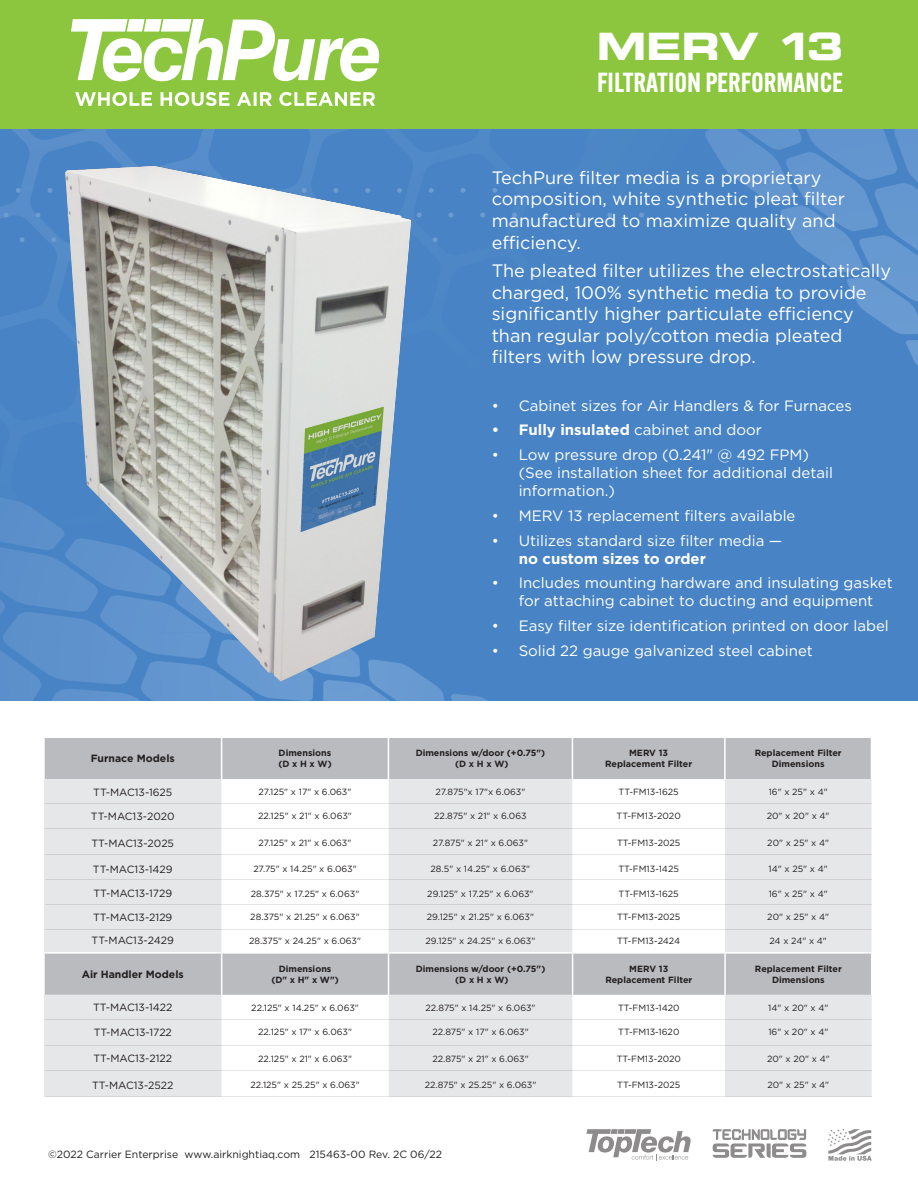
<style>
.page{position:relative;width:918px;height:1188px;background:#fff}
.page>*{position:absolute;margin:0;border:0;box-sizing:border-box;transform-origin:0 0}
.t1{font:700 expanded 37.5px "Square 721 BT";letter-spacing:-.01em;color:#fff}
.t2{font:600 27px "Alternate Gothic ATF";color:#fff}
.t3{font:18px/21.6px "Gotham";color:#fff}
.t4{font:15px/18px "Gotham";color:#fff}
.t5{font:700 15px "Gotham";color:#fff}
.t6{font:10.5px "Gotham";color:#231f20}
.t7{font:700 10.5px "Gotham";color:#231f20}
.t8{font:9px "Gotham";color:#231f20}
.t9{font:700 9px/10.8px "Gotham";color:#231f20;text-align:center}
.s1{font-weight:400}
.s2{font-weight:700}
</style>
<div class="page">
<img style="left:0;top:450px;width:918px;height:251px">
<img style="left:0;top:128px;width:918px;height:322px">
<div style="left:0;top:0;width:918px;height:128px;background:#8bc63e"></div>
<img style="left:65px;top:166px;width:346px;height:515px">
<svg style="left:828px;top:1129px;width:44px;height:32px"></svg>
<svg style="left:586px;top:1129px;width:105px;height:32px"></svg>
<svg style="left:713px;top:1129px;width:93px;height:29px"></svg>
<svg style="left:71px;top:19px;width:308px;height:62px"></svg>
<svg style="left:75px;top:92px;width:300px;height:14px"></svg>
<div style="left:45px;top:738px;width:826px;height:41px;background:#babbbe"></div>
<div style="left:44px;top:779px;width:827px;height:173px;background:#e6e7e9"></div>
<svg style="left:222px;top:779px;width:503px;height:173px"></svg>
<hr style="left:221px;top:738px;width:1px;height:41px;background:#fff">
<hr style="left:388px;top:738px;width:1px;height:41px;background:#fff">
<hr style="left:572px;top:738px;width:1px;height:41px;background:#fff">
<hr style="left:724px;top:738px;width:2px;height:41px;background:#fff">
<div style="left:45px;top:954px;width:826px;height:41px;background:#babbbe"></div>
<div style="left:44px;top:995px;width:828px;height:102px;background:#e6e7e9"></div>
<svg style="left:222px;top:995px;width:503px;height:101px"></svg>
<hr style="left:221px;top:954px;width:1px;height:41px;background:#fff">
<hr style="left:388px;top:954px;width:1px;height:41px;background:#fff">
<hr style="left:572px;top:954px;width:1px;height:41px;background:#fff">
<hr style="left:724px;top:954px;width:2px;height:41px;background:#fff">
<hr style="left:31px;top:727px;width:854px;height:1px;background:#919396">
<hr style="left:31px;top:728px;width:854px;height:1px;background:#919396">
<hr style="left:68px;top:964px;width:797px;height:1px;background:#231f20">
<svg style="left:114px;top:928px;width:203px;height:31px"></svg>
<hr style="left:45px;top:803px;width:826px;height:1px;background:#231f20">
<hr style="left:45px;top:829px;width:826px;height:1px;background:#231f20">
<hr style="left:45px;top:854px;width:826px;height:1px;background:#231f20">
<hr style="left:45px;top:879px;width:826px;height:1px;background:#231f20">
<hr style="left:45px;top:904px;width:826px;height:1px;background:#231f20">
<hr style="left:45px;top:929px;width:826px;height:1px;background:#231f20">
<hr style="left:45px;top:1096px;width:826px;height:1px;background:#231f20">
<hr style="left:45px;top:1070px;width:826px;height:1px;background:#231f20">
<hr style="left:45px;top:1045px;width:826px;height:1px;background:#231f20">
<hr style="left:45px;top:1019px;width:826px;height:1px;background:#231f20">
<hr style="left:366px;top:963px;width:395px;height:1px;background:#231f20">
<p class="t1" style="left:597px;top:24px;width:248px">MERV 13</p>
<p class="t2" style="left:597px;top:66px;width:247px">FILTRATION PERFORMANCE</p>
<p class="t3" style="left:492px;top:166px;width:355px">TechPure filter media is a proprietary composition, white synthetic pleat filter manufactured to maximize quality and efficiency.</p>
<p class="t3" style="left:492px;top:260px;width:401px">The pleated filter utilizes the electrostatically charged, 100% synthetic media to provide significantly higher particulate efficiency than regular poly/cotton media pleated filters with low pressure drop.</p>
<p class="t4" style="left:492px;top:396px;width:362px">• Cabinet sizes for Air Handlers &amp; for Furnaces</p>
<p class="t5" style="left:492px;top:421px;width:272px">• Fully insulated <span class="s1">cabinet and door</span></p>
<p class="t4" style="left:519px;top:446px;width:316px;text-indent:-27px">• Low pressure drop (0.241" @ 492 FPM) (See installation sheet for additional detail information.)</p>
<p class="t4" style="left:492px;top:506px;width:305px">• MERV 13 replacement filters available</p>
<p class="t4" style="left:519px;top:531px;width:265px;text-indent:-27px">• Utilizes standard size filter media — <span class="s2">no custom sizes to order</span></p>
<p class="t4" style="left:492px;top:574px;width:403px;text-align:center">• Includes mounting hardware and insulating gasket for attaching cabinet to ducting and equipment</p>
<p class="t4" style="left:492px;top:617px;width:399px">• Easy filter size identification printed on door label</p>
<p class="t4" style="left:492px;top:641px;width:323px">• Solid 22 gauge galvanized steel cabinet</p>
<p class="t7" style="left:91px;top:752px;width:86px">Furnace Models</p>
<p class="t9" style="left:278px;top:748px;width:55px;text-align:left">Dimensions (D x H x W)</p>
<p class="t9" style="left:416px;top:748px;width:131px">Dimensions w/door (+0.75") (D x H x W)</p>
<p class="t9" style="left:605px;top:748px;width:88px">MERV 13<br>Replacement Filter</p>
<p class="t9" style="left:755px;top:748px;width:88px">Replacement Filter<br>Dimensions</p>
<p class="t6" style="left:93px;top:786px;width:81px">TT-MAC13-1625</p>
<p class="t8" style="left:259px;top:786px;width:94px">27.125" x 17" x 6.063"</p>
<p class="t8" style="left:435px;top:786px;width:91px">27.875"x 17"x 6.063"</p>
<p class="t8" style="left:619px;top:786px;width:62px">TT-FM13-1625</p>
<p class="t8" style="left:769px;top:786px;width:60px">16" x 25" x 4"</p>
<p class="t6" style="left:91px;top:810px;width:85px">TT-MAC13-2020</p>
<p class="t8" style="left:258px;top:811px;width:95px">22.125" x 21" x 6.063"</p>
<p class="t8" style="left:434px;top:811px;width:94px">22.875" x 21" x 6.063</p>
<p class="t8" style="left:617px;top:811px;width:66px">TT-FM13-2020</p>
<p class="t8" style="left:767px;top:811px;width:64px">20" x 20" x 4"</p>
<p class="t6" style="left:92px;top:836px;width:84px">TT-MAC13-2025</p>
<p class="t8" style="left:259px;top:837px;width:94px">27.125" x 21" x 6.063"</p>
<p class="t8" style="left:433px;top:837px;width:97px">27.875" x 21" x 6.063"</p>
<p class="t8" style="left:617px;top:837px;width:65px">TT-FM13-2025</p>
<p class="t8" style="left:767px;top:837px;width:63px">20" x 25" x 4"</p>
<p class="t6" style="left:93px;top:863px;width:81px">TT-MAC13-1429</p>
<p class="t8" style="left:253px;top:864px;width:105px">27.75" x 14.25" x 6.063"</p>
<p class="t8" style="left:431px;top:864px;width:101px">28.5" x 14.25" x 6.063"</p>
<p class="t8" style="left:618px;top:864px;width:62px">TT-FM13-1425</p>
<p class="t8" style="left:769px;top:864px;width:61px">14" x 25" x 4"</p>
<p class="t6" style="left:93px;top:887px;width:80px">TT-MAC13-1729</p>
<p class="t8" style="left:251px;top:888px;width:110px">28.375" x 17.25" x 6.063"</p>
<p class="t8" style="left:427px;top:888px;width:108px">29.125" x 17.25" x 6.063"</p>
<p class="t8" style="left:619px;top:888px;width:62px">TT-FM13-1625</p>
<p class="t8" style="left:769px;top:888px;width:60px">16" x 25" x 4"</p>
<p class="t6" style="left:93px;top:911px;width:81px">TT-MAC13-2129</p>
<p class="t8" style="left:250px;top:912px;width:111px">28.375" x 21.25" x 6.063"</p>
<p class="t8" style="left:427px;top:912px;width:109px">29.125" x 21.25" x 6.063"</p>
<p class="t8" style="left:617px;top:912px;width:65px">TT-FM13-2025</p>
<p class="t8" style="left:767px;top:912px;width:63px">20" x 25" x 4"</p>
<p class="t6" style="left:92px;top:934px;width:84px">TT-MAC13-2429</p>
<p class="t8" style="left:249px;top:935px;width:114px">28.375" x 24.25" x 6.063"</p>
<p class="t8" style="left:426px;top:935px;width:111px">29.125" x 24.25" x 6.063"</p>
<p class="t8" style="left:617px;top:935px;width:65px">TT-FM13-2424</p>
<p class="t8" style="left:769px;top:935px;width:59px">24 x 24" x 4"</p>
<p class="t7" style="left:82px;top:968px;width:104px">Air Handler Models</p>
<p class="t9" style="left:271px;top:963px;width:69px">Dimensions (D" x H" x W")</p>
<p class="t9" style="left:416px;top:963px;width:131px">Dimensions w/door (+0.75") (D x H x W)</p>
<p class="t9" style="left:605px;top:963px;width:88px">MERV 13<br>Replacement Filter</p>
<p class="t9" style="left:755px;top:963px;width:88px">Replacement Filter<br>Dimensions</p>
<p class="t6" style="left:93px;top:1001px;width:81px">TT-MAC13-1422</p>
<p class="t8" style="left:251px;top:1002px;width:109px">22.125" x 14.25" x 6.063"</p>
<p class="t8" style="left:426px;top:1002px;width:112px">22.875" x 14.25" x 6.063"</p>
<p class="t8" style="left:618px;top:1002px;width:63px">TT-FM13-1420</p>
<p class="t8" style="left:768px;top:1002px;width:62px">14" x 20" x 4"</p>
<p class="t6" style="left:94px;top:1026px;width:80px">TT-MAC13-1722</p>
<p class="t8" style="left:258px;top:1026px;width:95px">22.125" x 17" x 6.063"</p>
<p class="t8" style="left:432px;top:1026px;width:98px">22.875" x 17" x 6.063"</p>
<p class="t8" style="left:618px;top:1026px;width:63px">TT-FM13-1620</p>
<p class="t8" style="left:768px;top:1026px;width:61px">16" x 20" x 4"</p>
<p class="t6" style="left:93px;top:1052px;width:80px">TT-MAC13-2122</p>
<p class="t8" style="left:258px;top:1053px;width:95px">22.125" x 21" x 6.063"</p>
<p class="t8" style="left:432px;top:1053px;width:98px">22.875" x 21" x 6.063"</p>
<p class="t8" style="left:617px;top:1053px;width:66px">TT-FM13-2020</p>
<p class="t8" style="left:767px;top:1053px;width:64px">20" x 20" x 4"</p>
<p class="t6" style="left:92px;top:1079px;width:83px">TT-MAC13-2522</p>
<p class="t8" style="left:250px;top:1079px;width:111px">22.125" x 25.25" x 6.063"</p>
<p class="t8" style="left:425px;top:1079px;width:113px">22.875" x 25.25" x 6.063"</p>
<p class="t8" style="left:617px;top:1079px;width:65px">TT-FM13-2025</p>
<p class="t8" style="left:767px;top:1079px;width:63px">20" x 25" x 4"</p>
<p class="t6" style="left:48px;top:1148px;width:396px">©2022 Carrier Enterprise www.airknightiaq.com 215463-00 Rev. 2C 06/22</p>
</div>
